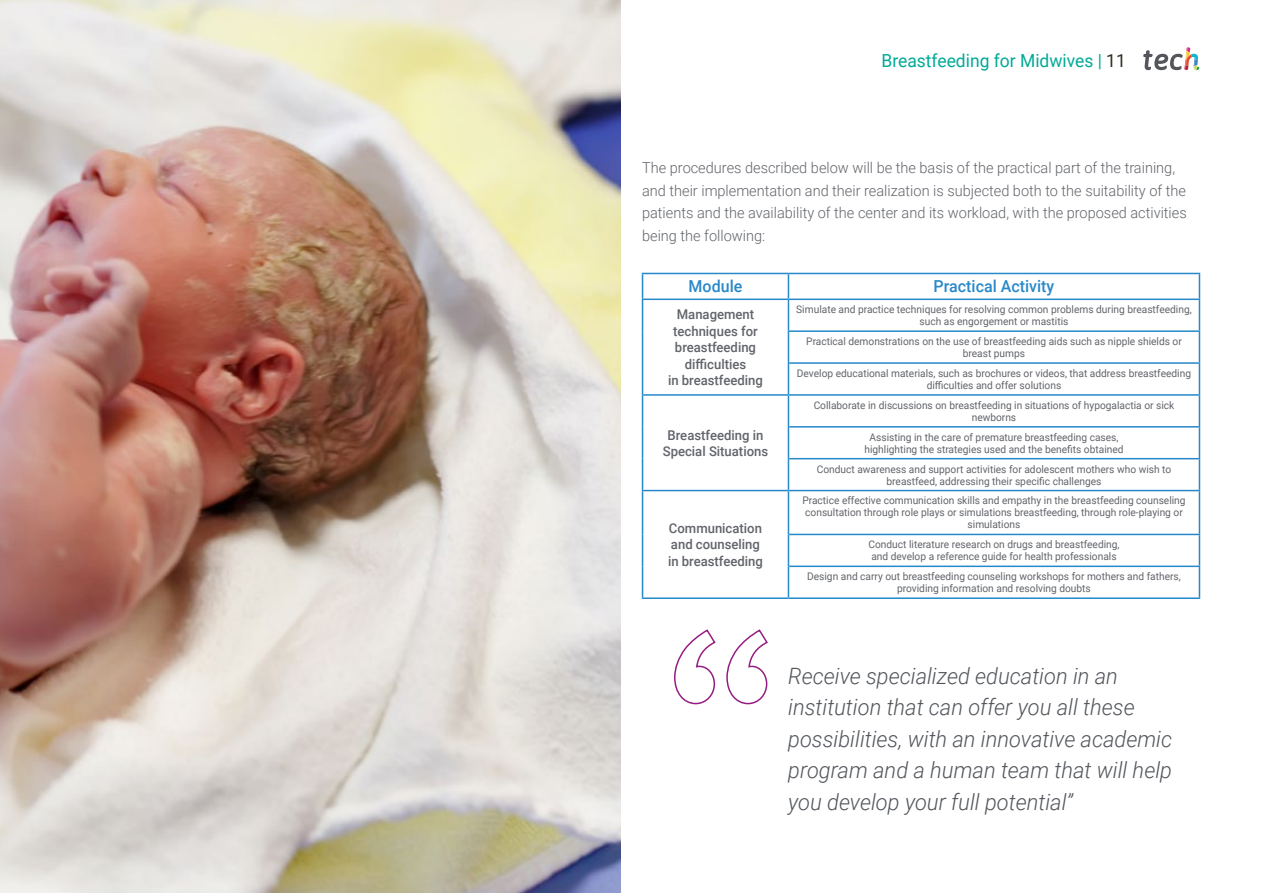
<style>
.page{position:relative;width:1263px;height:893px;background:#fff}
.page>*{position:absolute;margin:0;border:0;box-sizing:border-box;transform-origin:0 0}
.t1{font:italic 300 22.5px/31.5px "Roboto";color:#52555b}
.t2{font:18px "Roboto";color:#00aa97}
.t3{font:500 16.5px "Roboto";color:#2988c9}
.t4{font:300 15px/22.5px "Roboto";color:#61646a}
.t5{font:500 13.5px/16.5px "Roboto";color:#61646a;text-align:center}
.t6{font:10.5px/12px "Roboto";color:#61646a;text-align:center}
.s1{color:#312e20}
</style>
<div class="page">
<svg style="left:1143px;top:47px;width:56px;height:24px"></svg>
<hr style="left:642px;top:597px;width:146px;height:2px;background:#2488c9">
<hr style="left:788px;top:332px;width:1px;height:31px;background:#2988c9">
<hr style="left:788px;top:363px;width:1px;height:31px;background:#2988c9">
<hr style="left:788px;top:396px;width:1px;height:31px;background:#2988c9">
<hr style="left:788px;top:427px;width:1px;height:32px;background:#2988c9">
<hr style="left:788px;top:459px;width:1px;height:31px;background:#2988c9">
<hr style="left:788px;top:491px;width:1px;height:43px;background:#2988c9">
<hr style="left:788px;top:534px;width:1px;height:32px;background:#2988c9">
<hr style="left:788px;top:566px;width:1px;height:31px;background:#2988c9">
<hr style="left:788px;top:300px;width:1px;height:30px;background:#2988c9">
<hr style="left:642px;top:273px;width:146px;height:1px;background:#2488c9">
<svg style="left:642px;top:274px;width:1px;height:25px"></svg>
<hr style="left:788px;top:273px;width:412px;height:1px;background:#2488c9">
<svg style="left:788px;top:274px;width:1px;height:25px"></svg>
<svg style="left:1199px;top:274px;width:1px;height:25px"></svg>
<hr style="left:642px;top:299px;width:146px;height:1px;background:#2488c9">
<hr style="left:642px;top:300px;width:1px;height:31px;background:#2488c9">
<hr style="left:642px;top:331px;width:1px;height:32px;background:#2488c9">
<hr style="left:642px;top:363px;width:1px;height:31px;background:#2488c9">
<hr style="left:788px;top:299px;width:412px;height:1px;background:#2488c9">
<hr style="left:1199px;top:300px;width:1px;height:30px;background:#2488c9">
<hr style="left:642px;top:394px;width:146px;height:2px;background:#2488c9">
<hr style="left:642px;top:396px;width:1px;height:31px;background:#2488c9">
<hr style="left:642px;top:427px;width:1px;height:32px;background:#2488c9">
<hr style="left:642px;top:459px;width:1px;height:31px;background:#2488c9">
<hr style="left:642px;top:490px;width:146px;height:1px;background:#2488c9">
<hr style="left:642px;top:491px;width:1px;height:43px;background:#2488c9">
<hr style="left:642px;top:534px;width:1px;height:32px;background:#2488c9">
<hr style="left:642px;top:566px;width:1px;height:31px;background:#2488c9">
<hr style="left:788px;top:330px;width:412px;height:2px;background:#2488c9">
<hr style="left:1199px;top:332px;width:1px;height:30px;background:#2488c9">
<hr style="left:789px;top:362px;width:411px;height:2px;background:#2488c9">
<hr style="left:1199px;top:364px;width:1px;height:30px;background:#2488c9">
<hr style="left:788px;top:394px;width:412px;height:2px;background:#2488c9">
<hr style="left:1199px;top:396px;width:1px;height:30px;background:#2488c9">
<hr style="left:789px;top:426px;width:411px;height:2px;background:#2488c9">
<hr style="left:1199px;top:428px;width:1px;height:30px;background:#2488c9">
<hr style="left:789px;top:458px;width:411px;height:1px;background:#2488c9">
<hr style="left:1199px;top:459px;width:1px;height:31px;background:#2488c9">
<hr style="left:788px;top:490px;width:412px;height:1px;background:#2488c9">
<hr style="left:1199px;top:491px;width:1px;height:43px;background:#2488c9">
<hr style="left:789px;top:534px;width:411px;height:1px;background:#2488c9">
<hr style="left:1199px;top:535px;width:1px;height:31px;background:#2488c9">
<hr style="left:789px;top:566px;width:411px;height:1px;background:#2488c9">
<hr style="left:1199px;top:567px;width:1px;height:30px;background:#2488c9">
<hr style="left:788px;top:597px;width:412px;height:2px;background:#2488c9">
<img style="left:0;top:0;width:621px;height:893px">
<svg style="left:674px;top:629px;width:94px;height:76px"></svg>
<h2 class="t2" style="left:881px;top:48px;width:246px">Breastfeeding for Midwives | <span class="s1">11</span></h2>
<p class="t4" style="left:642px;top:156px;width:546px">The procedures described below will be the basis of the practical part of the training, and their implementation and their realization is subjected both to the suitability of the patients and the availability of the center and its workload, with the proposed activities being the following:</p>
<h3 class="t3" style="left:689px;top:274px;width:55px">Module</h3>
<h3 class="t3" style="left:933px;top:274px;width:122px">Practical Activity</h3>
<p class="t5" style="left:668px;top:306px;width:96px">Management techniques for breastfeeding difficulties<br>in breastfeeding</p>
<p class="t6" style="left:796px;top:303px;width:397px">Simulate and practice techniques for resolving common problems during breastfeeding, such as engorgement or mastitis</p>
<p class="t6" style="left:806px;top:335px;width:377px">Practical demonstrations on the use of breastfeeding aids such as nipple shields or breast pumps</p>
<p class="t6" style="left:797px;top:367px;width:396px">Develop educational materials, such as brochures or videos, that address breastfeeding difficulties and offer solutions</p>
<p class="t5" style="left:663px;top:426px;width:107px">Breastfeeding in<br>Special Situations</p>
<p class="t5" style="left:668px;top:519px;width:96px;text-align:left">Communication and counseling in breastfeeding</p>
<p class="t6" style="left:814px;top:399px;width:362px">Collaborate in discussions on breastfeeding in situations of hypogalactia or sick newborns</p>
<p class="t6" style="left:864px;top:431px;width:261px">Assisting in the care of premature breastfeeding cases, highlighting the strategies used and the benefits obtained</p>
<p class="t6" style="left:817px;top:462px;width:356px">Conduct awareness and support activities for adolescent mothers who wish to breastfeed, addressing their specific challenges</p>
<p class="t6" style="left:802px;top:494px;width:385px">Practice effective communication skills and empathy in the breastfeeding counseling consultation through role plays or simulations breastfeeding, through role-playing or simulations</p>
<p class="t6" style="left:868px;top:538px;width:253px;text-align:left">Conduct literature research on drugs and breastfeeding, and develop a reference guide for health professionals</p>
<p class="t6" style="left:807px;top:570px;width:375px">Design and carry out breastfeeding counseling workshops for mothers and fathers, providing information and resolving doubts</p>
<h1 class="t1" style="left:788px;top:659px;width:385px">Receive specialized education in an institution that can offer you all these possibilities, with an innovative academic program and a human team that will help you develop your full potential”</h1>
</div>
